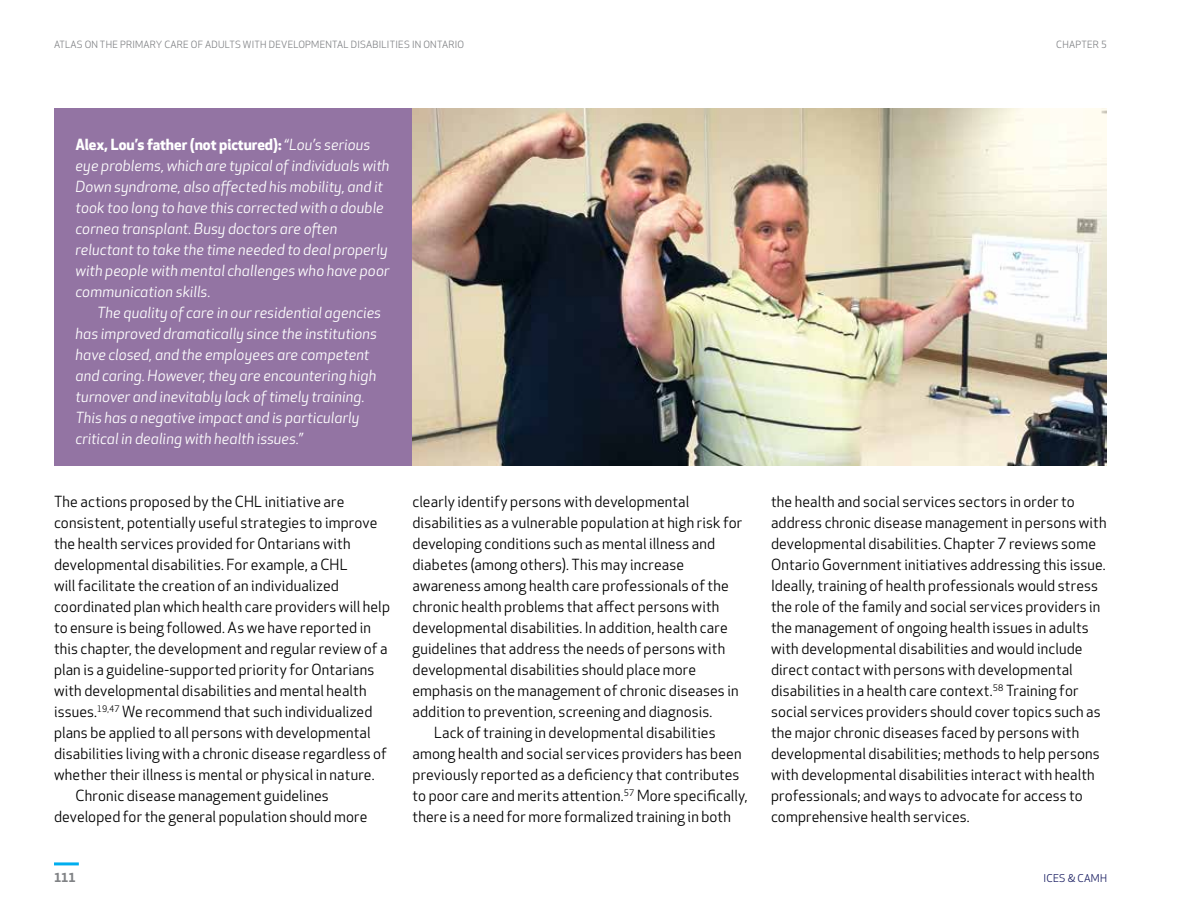
<style>
.page{position:relative;width:1188px;height:918px;background:#fff}
.page>*{position:absolute;margin:0;border:0;box-sizing:border-box;transform-origin:0 0}
.body{font:15px/21px "Apex New";letter-spacing:.01em;color:#000}
.body-no_indent{font:italic 15px/21px "Apex New";letter-spacing:.005em;color:#fff}
.body-2{font:italic 15px/21px "Apex New";letter-spacing:.005em;color:#fff}
.t1{font:700 12px "Apex New";color:#808285}
.t2{font:10.5px "Apex New";letter-spacing:.025em;color:#171b60}
.t3{font:9.75px "Apex New";letter-spacing:.025em;color:#808285}
.s1{font-weight:700;font-style:normal}
</style>
<div class="page">
<hr style="left:54px;top:862px;width:25px;height:3px;background:#00aeef">
<div style="left:54px;top:108px;width:358px;height:358px;background:#9374a3"></div>
<img style="left:412px;top:108px;width:695px;height:358px">
<p class="t3" style="left:54px;top:38px;width:412px">ATLAS ON THE PRIMARY CARE OF ADULTS WITH DEVELOPMENTAL DISABILITIES IN ONTARIO</p>
<p class="t3" style="left:1056px;top:38px;width:14px">Chapter</p>
<p class="t3" style="left:1101px;top:38px;width:7px">5</p>
<p class="body-no_indent" style="left:76px;top:134px;width:316px"><span class="s1">Alex, Lou’s father (not pictured):</span> “Lou’s serious eye problems, which are typical of individuals with Down syndrome, also affected his mobility, and it took too long to have this corrected with a double cornea transplant. Busy doctors are often reluctant to take the time needed to deal properly with people with mental challenges who have poor communication skills.</p>
<p class="body-2" style="left:76px;top:302px;width:307px;text-indent:22px">The quality of care in our residential agencies has improved dramatically since the institutions have closed, and the employees are competent and caring. However, they are encountering high turnover and inevitably lack of timely training.<br>This has a negative impact and is particularly critical in dealing with health issues.”</p>
<p class="body" style="left:54px;top:491px;width:338px">The actions proposed by the CHL initiative are consistent, potentially useful strategies to improve the health services provided for Ontarians with developmental disabilities. For example, a CHL<br>will facilitate the creation of an individualized coordinated plan which health care providers will help to ensure is being followed. As we have reported in this chapter, the development and regular review of a plan is a guideline-supported priority for Ontarians with developmental disabilities and mental health issues.<sup>19,47</sup> We recommend that such individualized plans be applied to all persons with developmental disabilities living with a chronic disease regardless of whether their illness is mental or physical in nature.</p>
<p class="body" style="left:54px;top:785px;width:315px;text-indent:22px">Chronic disease management guidelines developed for the general population should more</p>
<p class="body" style="left:412px;top:491px;width:331px">clearly identify persons with developmental disabilities as a vulnerable population at high risk for developing conditions such as mental illness and diabetes (among others). This may increase awareness among health care professionals of the chronic health problems that affect persons with developmental disabilities. In addition, health care guidelines that address the needs of persons with developmental disabilities should place more emphasis on the management of chronic diseases in addition to prevention, screening and diagnosis.</p>
<p class="body" style="left:412px;top:722px;width:337px;text-indent:22px">Lack of training in developmental disabilities among health and social services providers has been previously reported as a deficiency that contributes to poor care and merits attention.<sup>57</sup> More specifically, there is a need for more formalized training in both</p>
<p class="body" style="left:771px;top:491px;width:337px">the health and social services sectors in order to address chronic disease management in persons with developmental disabilities. Chapter 7 reviews some Ontario Government initiatives addressing this issue.<br>Ideally, training of health professionals would stress the role of the family and social services providers in the management of ongoing health issues in adults with developmental disabilities and would include direct contact with persons with developmental disabilities in a health care context.<sup>58</sup> Training for social services providers should cover topics such as the major chronic diseases faced by persons with developmental disabilities; methods to help persons with developmental disabilities interact with health professionals; and ways to advocate for access to comprehensive health services.</p>
<p class="t1" style="left:54px;top:869px;width:23px">111</p>
<p class="t2" style="left:1043px;top:871px;width:65px">ICES &amp; CAMH</p>
</div>
